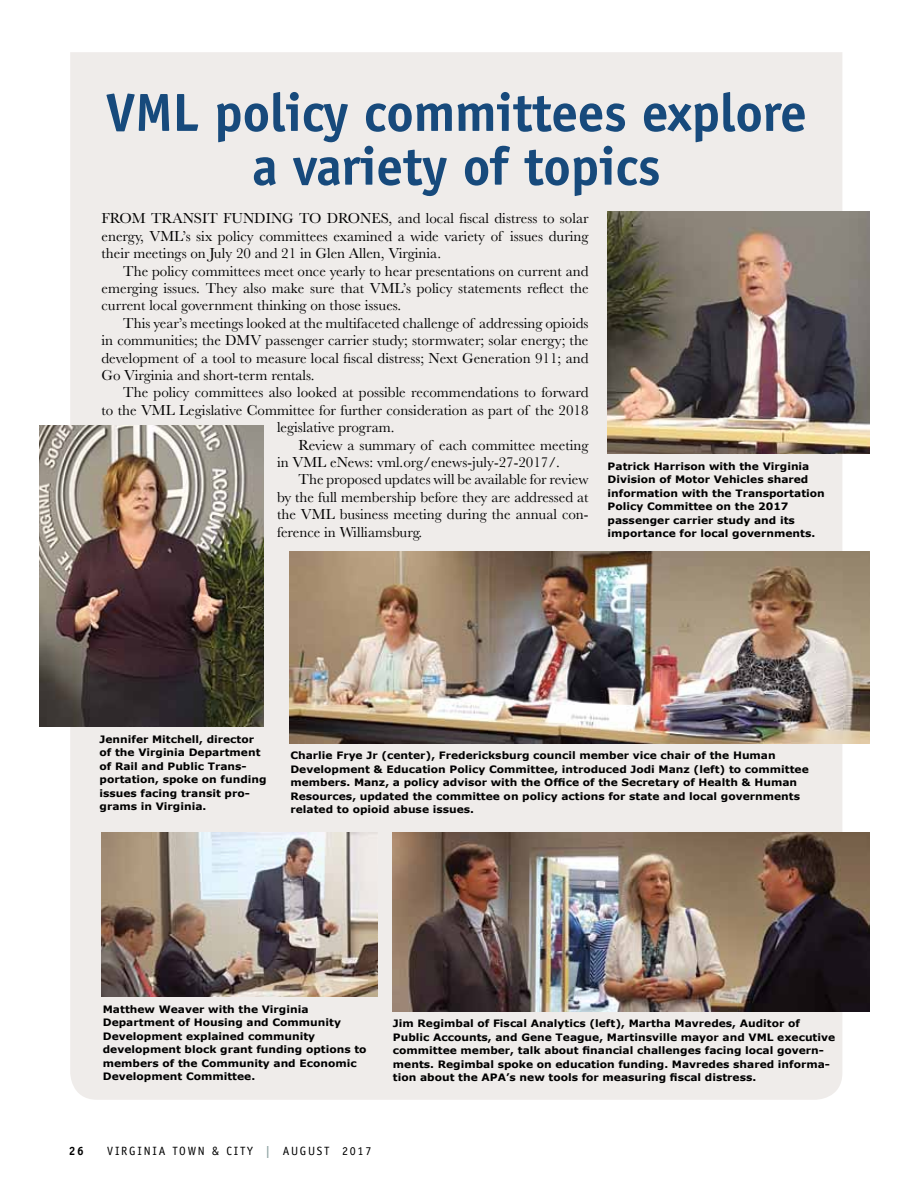
<style>
.page{position:relative;width:918px;height:1188px;background:#fff}
.page>*{position:absolute;margin:0;border:0;box-sizing:border-box;transform-origin:0 0}
.t1{font:700 53.85px/53.8px "Officina Sans";letter-spacing:-.01em;color:#174a7c;text-align:center}
.t2{font:15px/17.4px "Baskerville";color:#000;text-align:justify}
.t3{font:12px "Officina Sans";letter-spacing:.15em;color:#000}
.t4{font:700 12px "Officina Sans";color:#000}
.t5{font:700 10.2px/13.5px "Verdana";color:#000;scale:1.05 1}
.s1{font-weight:700;color:#91a5a5}
</style>
<div class="page">
<div style="left:70px;top:52px;width:772px;height:1048px;background:#efecea"></div>
<img style="left:40px;top:425px;width:224px;height:301px">
<img style="left:289px;top:551px;width:580px;height:193px">
<img style="left:608px;top:212px;width:261px;height:242px">
<img style="left:393px;top:832px;width:476px;height:180px">
<img style="left:102px;top:832px;width:276px;height:165px">
<h1 class="t1" style="left:106px;top:85px;width:703px">VML policy committees explore a variety of topics</h1>
<h2 class="t2" style="left:102px;top:210px;width:62px">From tra</h2>
<h2 class="t2" style="left:102px;top:210px;width:489px;text-indent:81px">nsit funding to drones, and local fiscal distress to solar energy, VML’s six policy committees examined a wide variety of issues during their meetings on July 20 and 21 in Glen Allen, Virginia.</h2>
<h2 class="t2" style="left:102px;top:262px;width:489px;text-indent:22px">The policy committees meet once yearly to hear presentations on current and emerging issues. They also make sure that VML’s policy statements reflect the current local government thinking on those issues.</h2>
<p class="t2" style="left:102px;top:314px;width:489px;text-indent:22px">This year’s meetings looked at the multifaceted challenge of addressing opioids in communities; the DMV passenger carrier study; stormwater; solar energy; the development of a tool to measure local fiscal distress; Next Generation 911; and Go Virginia and short-term rentals.</p>
<h2 class="t2" style="left:123px;top:384px;width:467px">The policy committees also looked at possible recommendations to forward</h2>
<h2 class="t2" style="left:102px;top:401px;width:489px">to the VML Legislative Committee for further consideration as part of the 2018</h2>
<h2 class="t2" style="left:277px;top:419px;width:119px">legislative program.</h2>
<h2 class="t2" style="left:299px;top:436px;width:292px">Review a summary of each committee meeting</h2>
<h2 class="t2" style="left:277px;top:454px;width:285px">in VML eNews: vml.org/enews-july-27-2017/.</h2>
<h2 class="t2" style="left:299px;top:471px;width:291px">The proposed updates will be available for review</h2>
<h2 class="t2" style="left:277px;top:488px;width:313px">by the full membership before they are addressed at</h2>
<h2 class="t2" style="left:277px;top:506px;width:313px">the VML business meeting during the annual con-</h2>
<h2 class="t2" style="left:277px;top:523px;width:147px">ference in Williamsburg.</h2>
<p class="t5" style="left:608px;top:459px;width:208px">Patrick Harrison with the Virginia Division of Motor Vehicles shared information with the Transportation Policy Committee on the 2017 passenger carrier study and its importance for local governments.</p>
<p class="t5" style="left:100px;top:732px;width:161px">Jennifer Mitchell, director of the Virginia Department of Rail and Public Trans&shy;portation, spoke on funding issues facing transit pro&shy;grams in Virginia.</p>
<p class="t5" style="left:290px;top:749px;width:495px">Charlie Frye Jr (center), Fredericksburg council member vice chair of the Human Development &amp; Education Policy Committee, introduced Jodi Manz (left) to committee members. Manz, a policy advisor with the Office of the Secretary of Health &amp; Human Resources, updated the committee on policy actions for state and local governments related to opioid abuse issues.</p>
<p class="t5" style="left:103px;top:1002px;width:253px">Matthew Weaver with the Virginia Department of Housing and Community Development explained community development block grant funding options to members of the Community and Economic Development Committee.</p>
<p class="t5" style="left:393px;top:1016px;width:423px">Jim Regimbal of Fiscal Analytics (left), Martha Mavredes, Auditor of Public Accounts, and Gene Teague, Martinsville mayor and VML executive committee member, talk about financial challenges facing local govern&shy;ments. Regimbal spoke on education funding. Mavredes shared informa&shy;tion about the APA’s new tools for measuring fiscal distress.</p>
<p class="t4" style="left:69px;top:1144px;width:17px">26</p>
<p class="t3" style="left:107px;top:1144px;width:266px">VIRGIN IA TO WN &amp; CITY <span class="s1">|</span> AUGUST 2017</p>
</div>
